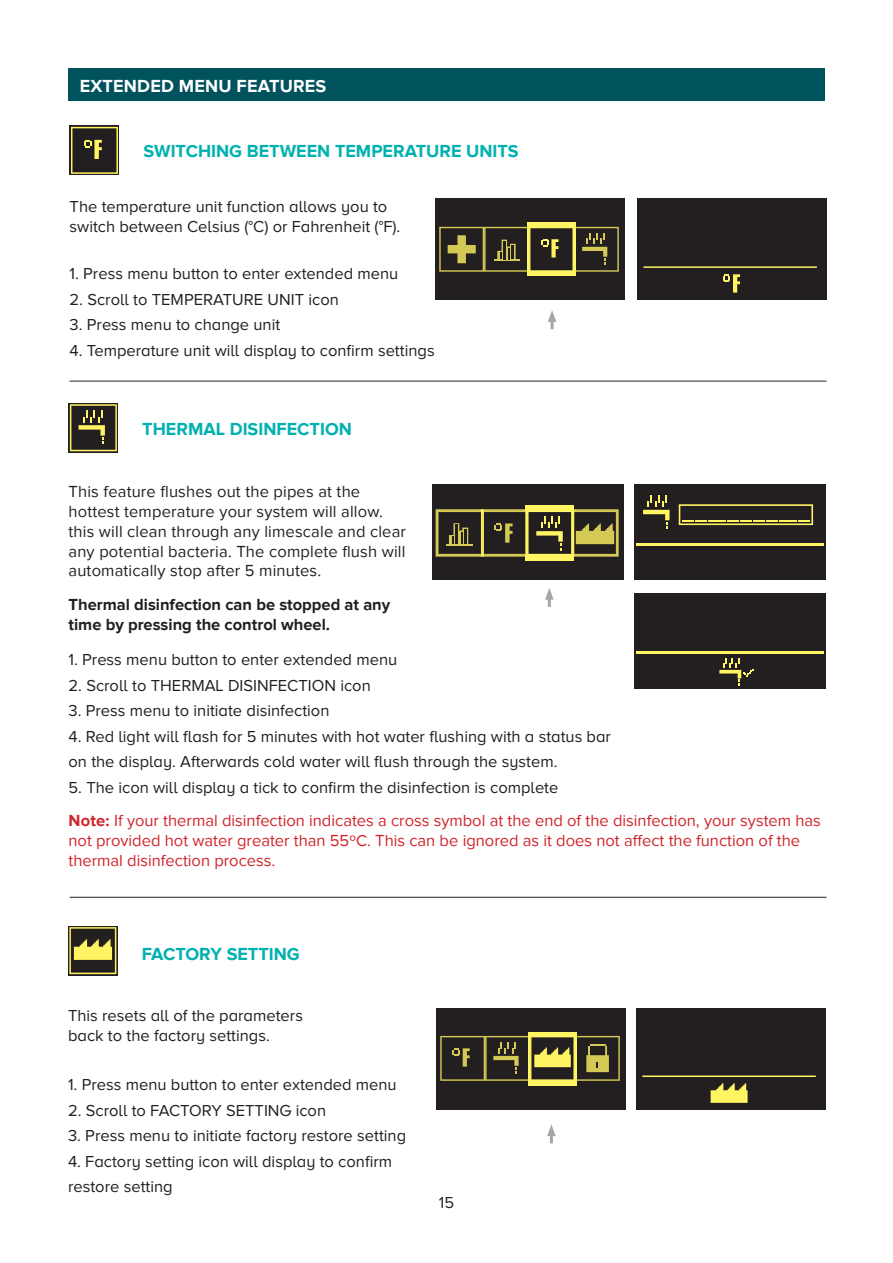
<style>
.page{position:relative;width:893px;height:1263px;background:#fff}
.page>*{position:absolute;margin:0;border:0;box-sizing:border-box;transform-origin:0 0}
.t1{font:700 18px "Proxima Nova";color:#00b1b0}
.t2{font:700 18px "Proxima Nova";letter-spacing:.01em;color:#fff}
.t3{font:16.5px/19.8px "Proxima Nova A";color:#231f20}
.t4{font:16.5px/19.8px "Proxima Nova";color:#d1232a}
.t5{font:16.5px/19.8px "Proxima Nova";letter-spacing:.01em;color:#231f20}
.t6{font:700 16.5px/19.8px "Proxima Nova";color:#231f20}
.s1{font-weight:700}
</style>
<div class="page">
<div style="left:68px;top:68px;width:757px;height:33px;background:#00525d"></div>
<div style="left:637px;top:199px;width:189px;height:101px;background:#231f20"></div>
<hr style="left:643px;top:266px;width:174px;height:2px;background:#fff461">
<div style="left:435px;top:199px;width:190px;height:101px;background:#231f20"></div>
<div style="left:527px;top:223px;width:49px;height:53px;background:#fff461"></div>
<svg style="left:439px;top:227px;width:180px;height:45px"></svg>
<svg style="left:723px;top:274px;width:17px;height:19px"></svg>
<div style="left:70px;top:125px;width:49px;height:50px;background:#413c28"></div>
<svg style="left:71px;top:127px;width:47px;height:47px;background:#4b462b"></svg>
<hr style="left:70px;top:381px;width:756px;height:1px;background:#231f20">
<svg style="left:548px;top:310px;width:8px;height:19px"></svg>
<div style="left:69px;top:403px;width:49px;height:50px;background:#5e5831"></div>
<svg style="left:70px;top:404px;width:47px;height:47px;background:#544e2e"></svg>
<div style="left:634px;top:484px;width:191px;height:96px;background:#231f20"></div>
<hr style="left:636px;top:543px;width:187px;height:2px;background:#fff461">
<svg style="left:679px;top:504px;width:134px;height:21px"></svg>
<svg style="left:643px;top:495px;width:26px;height:34px"></svg>
<div style="left:634px;top:593px;width:191px;height:95px;background:#231f20"></div>
<hr style="left:636px;top:651px;width:187px;height:3px;background:#fff461">
<svg style="left:719px;top:658px;width:34px;height:28px"></svg>
<svg style="left:545px;top:588px;width:9px;height:19px"></svg>
<div style="left:432px;top:484px;width:192px;height:96px;background:#231f20"></div>
<div style="left:525px;top:556px;width:49px;height:5px;background:#fff461"></div>
<svg style="left:436px;top:509px;width:183px;height:48px"></svg>
<div style="left:525px;top:505px;width:49px;height:5px;background:#fff461"></div>
<div style="left:68px;top:926px;width:50px;height:49px;background:#787139"></div>
<svg style="left:69px;top:927px;width:47px;height:47px;background:#777038"></svg>
<div style="left:635px;top:1008px;width:190px;height:101px;background:#231f20"></div>
<svg style="left:711px;top:1083px;width:37px;height:20px"></svg>
<hr style="left:642px;top:1075px;width:174px;height:2px;background:#fff461">
<div style="left:436px;top:1008px;width:190px;height:101px;background:#231f20"></div>
<div style="left:528px;top:1032px;width:49px;height:53px;background:#fff461"></div>
<svg style="left:440px;top:1036px;width:180px;height:45px"></svg>
<svg style="left:547px;top:1124px;width:9px;height:19px"></svg>
<hr style="left:70px;top:897px;width:756px;height:1px;background:#231f20">
<p class="t2" style="left:80px;top:75px;width:248px">EXTENDED MENU FEATURES</p>
<p class="t1" style="left:143px;top:141px;width:377px">SWITCHING BETWEEN TEMPERATURE UNITS</p>
<p class="t3" style="left:70px;top:196px;width:332px">The temperature unit function allows you to switch between Celsius (°C) or Fahrenheit (°F).</p>
<p class="t3" style="left:70px;top:263px;width:330px">1. Press menu button to enter extended menu</p>
<p class="t3" style="left:70px;top:289px;width:271px">2. Scroll to TEMPERATURE UNIT icon</p>
<p class="t3" style="left:70px;top:314px;width:212px">3. Press menu to change unit</p>
<p class="t3" style="left:70px;top:340px;width:367px">4. Temperature unit will display to confirm settings</p>
<p class="t1" style="left:142px;top:418px;width:211px">THERMAL DISINFECTION</p>
<p class="t5" style="left:69px;top:482px;width:339px">This feature flushes out the pipes at the hottest temperature your system will allow. this will clean through any limescale and clear any potential bacteria. The complete flush will automatically stop after 5 minutes.</p>
<p class="t6" style="left:69px;top:595px;width:323px">Thermal disinfection can be stopped at any time by pressing the control wheel.</p>
<p class="t3" style="left:69px;top:650px;width:330px">1. Press menu button to enter extended menu</p>
<p class="t3" style="left:69px;top:675px;width:304px">2. Scroll to THERMAL DISINFECTION icon</p>
<p class="t3" style="left:69px;top:701px;width:262px">3. Press menu to initiate disinfection</p>
<p class="t3" style="left:69px;top:723px;width:544px;line-height:25.5px">4. Red light will flash for 5 minutes with hot water flushing with a status bar on the display. Afterwards cold water will flush through the system.</p>
<p class="t3" style="left:69px;top:777px;width:491px">5. The icon will display a tick to confirm the disinfection is complete</p>
<p class="t4" style="left:69px;top:811px;width:754px"><span class="s1">Note:</span> If your thermal disinfection indicates a cross symbol at the end of the disinfection, your system has not provided hot water greater than 55ºC. This can be ignored as it does not affect the function of the thermal disinfection process.</p>
<p class="t1" style="left:142px;top:943px;width:160px">FACTORY SETTING</p>
<p class="t3" style="left:68px;top:1005px;width:236px">This resets all of the parameters back to the factory settings.</p>
<p class="t3" style="left:68px;top:1075px;width:330px">1. Press menu button to enter extended menu</p>
<p class="t3" style="left:68px;top:1100px;width:260px">2. Scroll to FACTORY SETTING icon</p>
<p class="t3" style="left:68px;top:1126px;width:340px">3. Press menu to initiate factory restore setting</p>
<p class="t3" style="left:68px;top:1148px;width:326px;line-height:25.5px">4. Factory setting icon will display to confirm restore setting</p>
<p class="t3" style="left:439px;top:1192px;width:17px">15</p>
</div>
